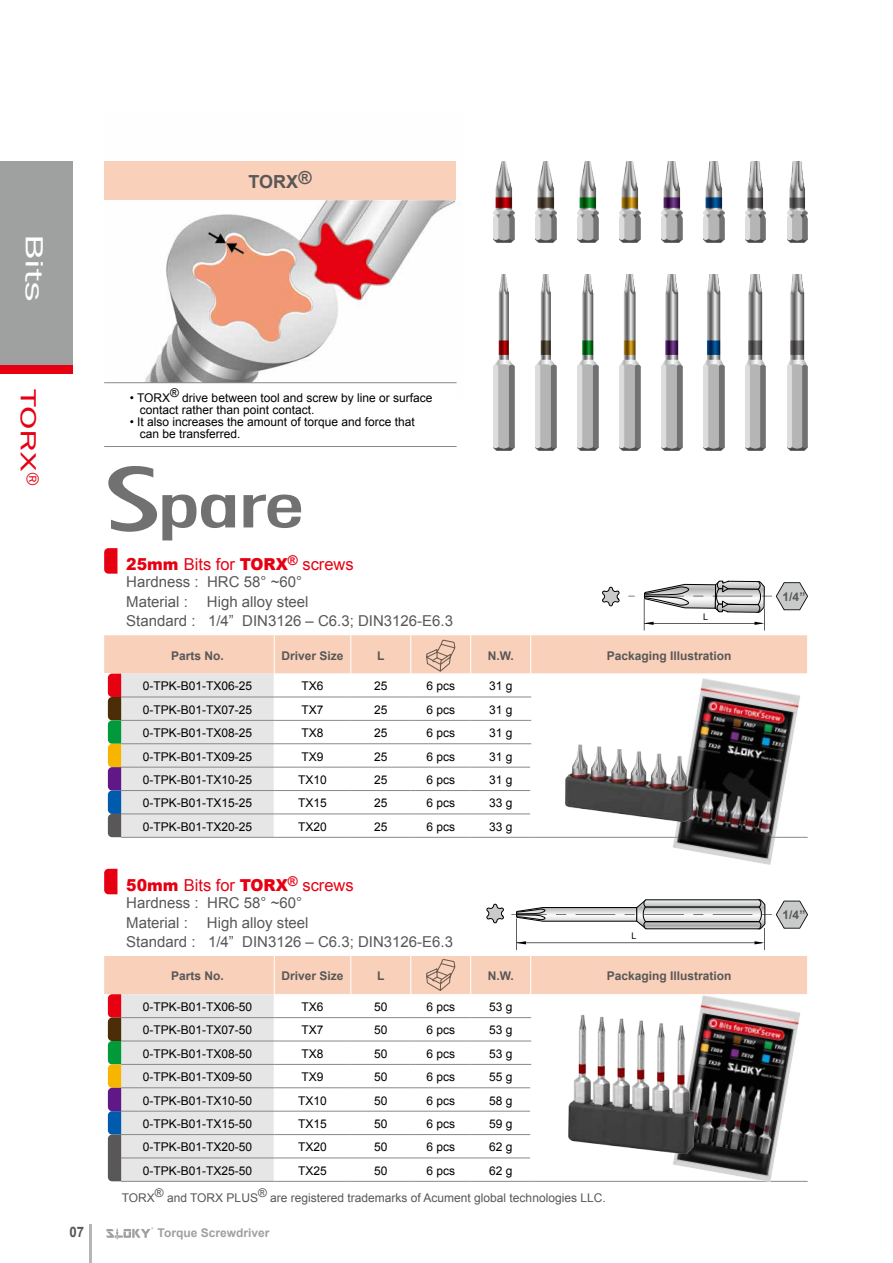
<style>
.page{position:relative;width:893px;height:1263px;background:#fff}
.page>*{position:absolute;margin:0;border:0;box-sizing:border-box;transform-origin:0 0}
.t1{font:500 condensed 67.5px "Futura BT";color:#727171;scale:1.65 1}
.t2{font:25.5px "Franklin Gothic";color:#fff;scale:1.65 1}
.t3{font:22.5px "Franklin Gothic";color:#e60012;scale:1.65 1}
.t4{font:700 18px "Arial";color:#595757}
.t5{font:16.5px "Arial";color:#e60012}
.t6{font:15px/19.5px "Arial";color:#595757}
.t7{font:700 14.4px "Arial";color:#595757;scale:.92 1}
.t8{font:12px/12px "Arial";color:#000}
.t9{font:700 12px "Arial";color:#595757}
.t10{font:12px "Arial";color:#595757}
.t11{font:700 12px "Arial";color:#9fa0a0}
.t12{font:9px "Arial";color:#000}
.s1{font-size:90px}
.s2{font-weight:900}
</style>
<div class="page">
<div style="left:0;top:162px;width:72px;height:204px;background:#9fa0a0"></div>
<div style="left:0;top:366px;width:72px;height:8px;background:#e60012"></div>
<hr style="left:89px;top:1225px;width:2px;height:38px;background:#b5b6b6">
<svg style="left:106px;top:1227px;width:48px;height:12px"></svg>
<img style="left:104px;top:161px;width:352px;height:221px">
<div style="left:104px;top:162px;width:352px;height:38px;background:#f9d0ba"></div>
<hr style="left:455px;top:200px;width:2px;height:182px;background:#fff">
<hr style="left:104px;top:382px;width:353px;height:1px;background:#898989">
<hr style="left:104px;top:446px;width:353px;height:1px;background:#898989">
<svg style="left:104px;top:869px;width:13px;height:25px"></svg>
<hr style="left:121px;top:837px;width:153px;height:1px;background:#898989">
<hr style="left:274px;top:837px;width:77px;height:1px;background:#898989">
<hr style="left:351px;top:837px;width:60px;height:1px;background:#898989">
<hr style="left:411px;top:837px;width:60px;height:1px;background:#898989">
<hr style="left:471px;top:837px;width:60px;height:1px;background:#898989">
<hr style="left:531px;top:837px;width:277px;height:1px;background:#898989">
<hr style="left:121px;top:1181px;width:153px;height:1px;background:#898989">
<hr style="left:274px;top:1181px;width:77px;height:1px;background:#898989">
<hr style="left:351px;top:1181px;width:60px;height:1px;background:#898989">
<hr style="left:411px;top:1181px;width:60px;height:1px;background:#898989">
<hr style="left:471px;top:1181px;width:60px;height:1px;background:#898989">
<hr style="left:531px;top:1181px;width:277px;height:1px;background:#898989">
<svg style="left:104px;top:956px;width:703px;height:225px"></svg>
<img style="left:658px;top:990px;width:150px;height:192px">
<img style="left:569px;top:1014px;width:124px;height:139px">
<img style="left:577px;top:274px;width:21px;height:177px">
<img style="left:619px;top:274px;width:21px;height:177px">
<img style="left:661px;top:274px;width:21px;height:177px">
<img style="left:703px;top:274px;width:21px;height:177px">
<img style="left:745px;top:274px;width:21px;height:177px">
<img style="left:787px;top:274px;width:21px;height:177px">
<img style="left:535px;top:274px;width:21px;height:177px">
<img style="left:493px;top:274px;width:21px;height:177px">
<img style="left:493px;top:162px;width:21px;height:80px">
<img style="left:535px;top:162px;width:21px;height:80px">
<img style="left:577px;top:162px;width:21px;height:80px">
<img style="left:619px;top:162px;width:21px;height:80px">
<img style="left:661px;top:162px;width:21px;height:80px">
<img style="left:703px;top:162px;width:21px;height:80px">
<img style="left:745px;top:162px;width:21px;height:80px">
<img style="left:787px;top:162px;width:21px;height:80px">
<svg style="left:104px;top:548px;width:704px;height:289px"></svg>
<svg style="left:511px;top:899px;width:297px;height:51px"></svg>
<svg style="left:486px;top:903px;width:18px;height:21px"></svg>
<img style="left:658px;top:673px;width:150px;height:192px">
<img style="left:566px;top:744px;width:127px;height:78px">
<h2 class="t2" style="left:50px;top:234px;width:42px;rotate:90deg">Bits</h2>
<h3 class="t4" style="left:249px;top:170px;width:64px">TORX®</h3>
<h3 class="t3" style="left:42px;top:389px;width:60px;rotate:90deg">TORX<sup>®</sup></h3>
<p class="t8" style="left:140px;top:392px;width:294px;text-indent:-10px">• TORX® drive between tool and screw by line or surface contact rather than point contact.</p>
<p class="t8" style="left:140px;top:416px;width:277px;text-indent:-10px">• It also increases the amount of torque and force that can be transferred.</p>
<h1 class="t1" style="left:104px;top:462px;width:123px"><span class="s1">S</span>pare</h1>
<p class="t6" style="left:126px;top:572px;width:177px">Hardness : HRC 58° ~60°<br>Material :</p>
<h3 class="t5" style="left:126px;top:553px;width:229px"><span class="s2">25mm</span> Bits for <span class="s2">TORX</span><sup>®</sup> screws</h3>
<p class="t6" style="left:126px;top:592px;width:328px;text-indent:81px">High alloy steel<br>Standard : 1/4” DIN3126 – C6.3; DIN3126-E6.3</p>
<p class="t12" style="left:703px;top:611px;width:6px">L</p>
<p class="t9" style="left:171px;top:647px;width:54px">Parts No.</p>
<p class="t9" style="left:281px;top:647px;width:64px">Driver Size</p>
<p class="t9" style="left:377px;top:647px;width:9px">L</p>
<p class="t9" style="left:488px;top:647px;width:28px">N.W.</p>
<p class="t9" style="left:607px;top:647px;width:126px">Packaging Illustration</p>
<p class="t8" style="left:143px;top:680px;width:111px">0-TPK-B01-TX06-25</p>
<p class="t8" style="left:302px;top:680px;width:24px">TX6</p>
<p class="t8" style="left:374px;top:680px;width:15px">25</p>
<p class="t8" style="left:426px;top:680px;width:30px">6 pcs</p>
<p class="t8" style="left:489px;top:680px;width:25px">31 g</p>
<p class="t8" style="left:143px;top:704px;width:111px">0-TPK-B01-TX07-25</p>
<p class="t8" style="left:302px;top:704px;width:24px">TX7</p>
<p class="t8" style="left:374px;top:704px;width:15px">25</p>
<p class="t8" style="left:426px;top:704px;width:30px">6 pcs</p>
<p class="t8" style="left:489px;top:704px;width:25px">31 g</p>
<p class="t8" style="left:143px;top:727px;width:111px">0-TPK-B01-TX08-25</p>
<p class="t8" style="left:302px;top:727px;width:24px">TX8</p>
<p class="t8" style="left:374px;top:727px;width:15px">25</p>
<p class="t8" style="left:426px;top:727px;width:30px">6 pcs</p>
<p class="t8" style="left:489px;top:727px;width:25px">31 g</p>
<p class="t8" style="left:143px;top:750px;width:111px">0-TPK-B01-TX09-25</p>
<p class="t8" style="left:302px;top:750px;width:24px">TX9</p>
<p class="t8" style="left:374px;top:750px;width:15px">25</p>
<p class="t8" style="left:426px;top:750px;width:30px">6 pcs</p>
<p class="t8" style="left:489px;top:750px;width:25px">31 g</p>
<p class="t8" style="left:143px;top:774px;width:111px">0-TPK-B01-TX10-25</p>
<p class="t8" style="left:298px;top:774px;width:30px">TX10</p>
<p class="t8" style="left:374px;top:774px;width:15px">25</p>
<p class="t8" style="left:426px;top:774px;width:30px">6 pcs</p>
<p class="t8" style="left:489px;top:774px;width:25px">31 g</p>
<p class="t8" style="left:143px;top:797px;width:111px">0-TPK-B01-TX15-25</p>
<p class="t8" style="left:298px;top:797px;width:30px">TX15</p>
<p class="t8" style="left:374px;top:797px;width:15px">25</p>
<p class="t8" style="left:426px;top:797px;width:30px">6 pcs</p>
<p class="t8" style="left:489px;top:797px;width:25px">33 g</p>
<p class="t8" style="left:143px;top:821px;width:111px">0-TPK-B01-TX20-25</p>
<p class="t8" style="left:298px;top:821px;width:30px">TX20</p>
<p class="t8" style="left:374px;top:821px;width:15px">25</p>
<p class="t8" style="left:426px;top:821px;width:30px">6 pcs</p>
<p class="t8" style="left:489px;top:821px;width:25px">33 g</p>
<h3 class="t5" style="left:126px;top:874px;width:229px"><span class="s2">50mm</span> Bits for <span class="s2">TORX</span><sup>®</sup> screws</h3>
<p class="t6" style="left:126px;top:893px;width:177px">Hardness : HRC 58° ~60°<br>Material :</p>
<p class="t6" style="left:126px;top:913px;width:328px;text-indent:81px">High alloy steel<br>Standard : 1/4” DIN3126 – C6.3; DIN3126-E6.3</p>
<p class="t12" style="left:631px;top:930px;width:6px">L</p>
<p class="t9" style="left:171px;top:968px;width:54px">Parts No.</p>
<p class="t9" style="left:281px;top:968px;width:64px">Driver Size</p>
<p class="t9" style="left:377px;top:968px;width:9px">L</p>
<p class="t9" style="left:488px;top:968px;width:28px">N.W.</p>
<p class="t9" style="left:607px;top:968px;width:126px">Packaging Illustration</p>
<p class="t8" style="left:143px;top:1001px;width:111px">0-TPK-B01-TX06-50</p>
<p class="t8" style="left:302px;top:1001px;width:24px">TX6</p>
<p class="t8" style="left:374px;top:1001px;width:15px">50</p>
<p class="t8" style="left:426px;top:1001px;width:30px">6 pcs</p>
<p class="t8" style="left:489px;top:1001px;width:25px">53 g</p>
<p class="t8" style="left:143px;top:1024px;width:111px">0-TPK-B01-TX07-50</p>
<p class="t8" style="left:302px;top:1024px;width:24px">TX7</p>
<p class="t8" style="left:374px;top:1024px;width:15px">50</p>
<p class="t8" style="left:426px;top:1024px;width:30px">6 pcs</p>
<p class="t8" style="left:489px;top:1024px;width:25px">53 g</p>
<p class="t8" style="left:143px;top:1048px;width:111px">0-TPK-B01-TX08-50</p>
<p class="t8" style="left:302px;top:1048px;width:24px">TX8</p>
<p class="t8" style="left:374px;top:1048px;width:15px">50</p>
<p class="t8" style="left:426px;top:1048px;width:30px">6 pcs</p>
<p class="t8" style="left:489px;top:1048px;width:25px">53 g</p>
<p class="t8" style="left:143px;top:1071px;width:111px">0-TPK-B01-TX09-50</p>
<p class="t8" style="left:302px;top:1071px;width:24px">TX9</p>
<p class="t8" style="left:374px;top:1071px;width:15px">50</p>
<p class="t8" style="left:426px;top:1071px;width:30px">6 pcs</p>
<p class="t8" style="left:489px;top:1071px;width:25px">55 g</p>
<p class="t8" style="left:143px;top:1094px;width:111px">0-TPK-B01-TX10-50</p>
<p class="t8" style="left:298px;top:1094px;width:30px">TX10</p>
<p class="t8" style="left:374px;top:1094px;width:15px">50</p>
<p class="t8" style="left:426px;top:1094px;width:30px">6 pcs</p>
<p class="t8" style="left:489px;top:1094px;width:25px">58 g</p>
<p class="t8" style="left:143px;top:1118px;width:111px">0-TPK-B01-TX15-50</p>
<p class="t8" style="left:298px;top:1118px;width:30px">TX15</p>
<p class="t8" style="left:374px;top:1118px;width:15px">50</p>
<p class="t8" style="left:426px;top:1118px;width:30px">6 pcs</p>
<p class="t8" style="left:489px;top:1118px;width:25px">59 g</p>
<p class="t8" style="left:143px;top:1141px;width:111px">0-TPK-B01-TX20-50</p>
<p class="t8" style="left:298px;top:1141px;width:30px">TX20</p>
<p class="t8" style="left:374px;top:1141px;width:15px">50</p>
<p class="t8" style="left:426px;top:1141px;width:30px">6 pcs</p>
<p class="t8" style="left:489px;top:1141px;width:25px">62 g</p>
<p class="t8" style="left:143px;top:1165px;width:111px">0-TPK-B01-TX25-50</p>
<p class="t8" style="left:298px;top:1165px;width:30px">TX25</p>
<p class="t8" style="left:374px;top:1165px;width:15px">50</p>
<p class="t8" style="left:426px;top:1165px;width:30px">6 pcs</p>
<p class="t8" style="left:489px;top:1165px;width:25px">62 g</p>
<p class="t10" style="left:122px;top:1190px;width:485px">TORX® and TORX PLUS® are registered trademarks of Acument global technologies LLC.</p>
<p class="t7" style="left:69px;top:1222px;width:17px">07</p>
<p class="t11" style="left:158px;top:1225px;width:113px">Torque Screwdriver</p>
<p class="t9" style="left:783px;top:589px;width:24px">1/4”</p>
<p class="t9" style="left:783px;top:907px;width:24px">1/4”</p>
</div>
